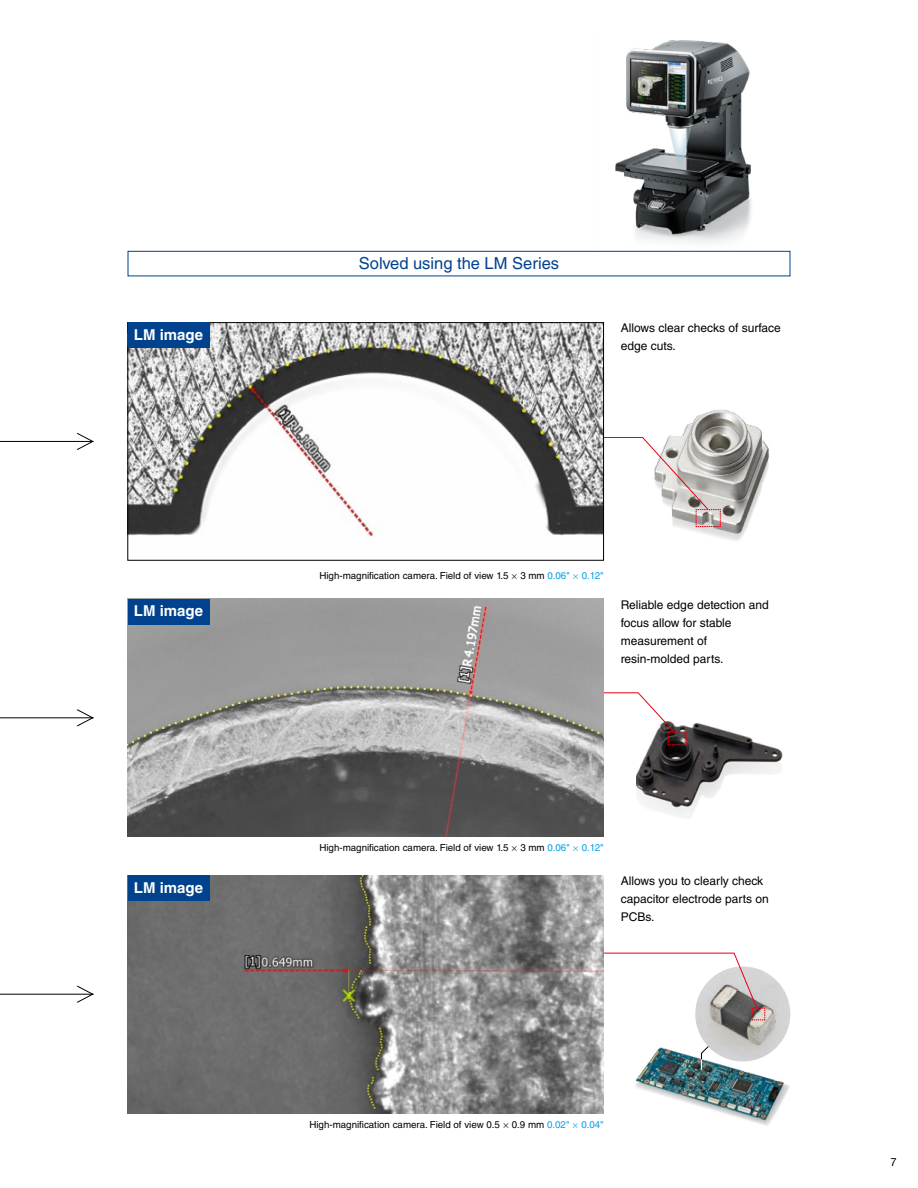
<style>
.page{position:relative;width:918px;height:1188px;background:#fff}
.page>*{position:absolute;margin:0;border:0;box-sizing:border-box;transform-origin:0 0}
.t1{font:16.5px "Helvetica LT Std";color:#00428e}
.t2{font:700 15px "Helvetica LT Std";color:#fff}
.t3{font:12px/18px "Helvetica LT Std";color:#000}
.t4{font:11.25px "Helvetica Neue LT Std";color:#000}
.t5{font:9.75px "Helvetica LT Std";color:#000}
.s1{font-weight:300}
.s2{color:#00a0e9}
.s3{font-weight:300;color:#00a0e9}
</style>
<div class="page">
<img style="left:668px;top:409px;width:101px;height:132px">
<img style="left:597px;top:40px;width:178px;height:211px">
<img style="left:128px;top:875px;width:476px;height:238px">
<img style="left:636px;top:722px;width:146px;height:96px">
<div style="left:128px;top:251px;width:662px;height:25px;border:1px solid #00428e"></div>
<hr style="left:0;top:717px;width:94px;height:1px;background:#000">
<svg style="left:76px;top:709px;width:18px;height:18px"></svg>
<hr style="left:0;top:441px;width:94px;height:1px;background:#000">
<svg style="left:76px;top:433px;width:18px;height:17px"></svg>
<img style="left:635px;top:1031px;width:154px;height:95px">
<hr style="left:0;top:994px;width:94px;height:1px;background:#000">
<svg style="left:76px;top:985px;width:18px;height:18px"></svg>
<div style="left:128px;top:875px;width:81px;height:26px;background:#00428e"></div>
<img style="left:695px;top:966px;width:95px;height:95px;border-radius:48px">
<svg style="left:701px;top:1046px;width:8px;height:23px"></svg>
<svg style="left:604px;top:437px;width:117px;height:90px"></svg>
<svg style="left:604px;top:692px;width:83px;height:54px"></svg>
<svg style="left:603px;top:953px;width:163px;height:68px"></svg>
<img style="left:130px;top:324px;width:472px;height:213px">
<div style="left:128px;top:322px;width:476px;height:239px;border:1px solid #000"></div>
<img style="left:128px;top:599px;width:476px;height:238px">
<div style="left:128px;top:599px;width:81px;height:25px;background:#00428e"></div>
<div style="left:128px;top:322px;width:81px;height:26px;background:#00428e"></div>
<h1 class="t1" style="left:359px;top:254px;width:202px">Solved using the LM Series</h1>
<h2 class="t2" style="left:134px;top:326px;width:71px">LM image</h2>
<p class="t3" style="left:621px;top:319px;width:161px">Allows clear checks of surface edge cuts.</p>
<p class="t5" style="left:319px;top:570px;width:286px">High-magnification camera. Field of view 1.5 <span class="s1">×</span> 3 mm <span class="s2">0.06"</span> <span class="s3">×</span> <span class="s2">0.12"</span></p>
<h2 class="t2" style="left:134px;top:602px;width:71px">LM image</h2>
<p class="t3" style="left:621px;top:595px;width:150px">Reliable edge detection and focus allow for stable measurement of resin-molded parts.</p>
<p class="t5" style="left:319px;top:842px;width:286px">High-magnification camera. Field of view 1.5 <span class="s1">×</span> 3 mm <span class="s2">0.06"</span> <span class="s3">×</span> <span class="s2">0.12"</span></p>
<h2 class="t2" style="left:134px;top:878px;width:71px">LM image</h2>
<p class="t3" style="left:621px;top:872px;width:150px">Allows you to clearly check capacitor electrode parts on<br>PCBs.</p>
<p class="t5" style="left:309px;top:1119px;width:296px">High-magnification camera. Field of view 0.5 <span class="s1">×</span> 0.9 mm <span class="s2">0.02"</span> <span class="s3">×</span> <span class="s2">0.04"</span></p>
<p class="t4" style="left:890px;top:1156px;width:8px">7</p>
</div>
